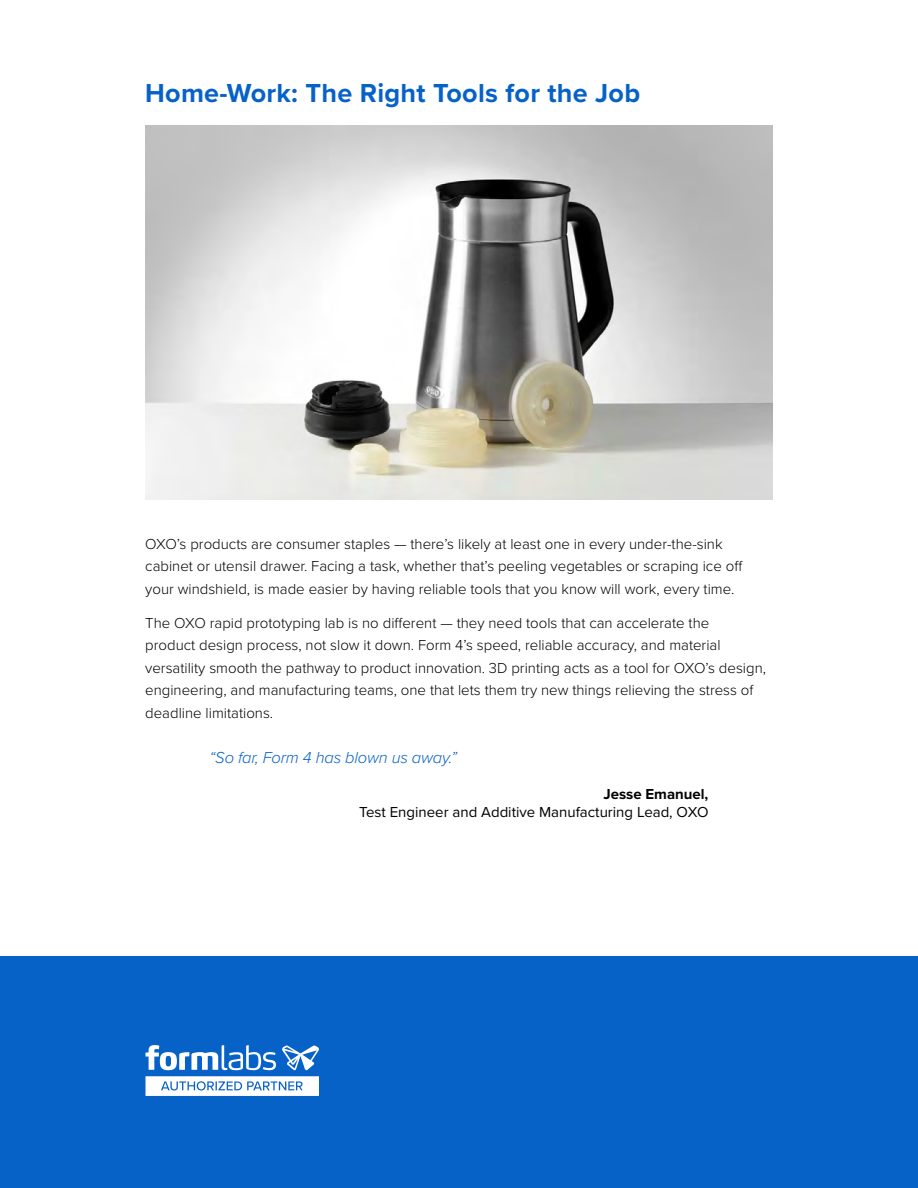
<style>
.page{position:relative;width:918px;height:1188px;background:#fff}
.page>*{position:absolute;margin:0;border:0;box-sizing:border-box;transform-origin:0 0}
.t1{font:700 27px "Proxima Nova";letter-spacing:.01em;color:#0762c8}
.t2{font:italic 300 16.5px "Proxima Nova";letter-spacing:-.01em;color:#0762c8}
.t3{font:300 15px/22.5px "Proxima Nova";color:#000}
.t4{font:15px "Proxima Nova";color:#000}
.t5{font:700 15px "Proxima Nova";color:#000}
</style>
<div class="page">
<div style="left:0;top:956px;width:918px;height:232px;background:#0762c8"></div>
<svg style="left:146px;top:1045px;width:173px;height:51px"></svg>
<img style="left:145px;top:125px;width:627px;height:374px">
<h1 class="t1" style="left:145px;top:73px;width:496px">Home-Work: The Right Tools for the Job</h1>
<p class="t3" style="left:145px;top:532px;width:599px">OXO’s products are consumer staples — there’s likely at least one in every under-the-sink cabinet or utensil drawer. Facing a task, whether that’s peeling vegetables or scraping ice off your windshield, is made easier by having reliable tools that you know will work, every time.</p>
<p class="t3" style="left:145px;top:610px;width:622px">The OXO rapid prototyping lab is no different — they need tools that can accelerate the<br>product design process, not slow it down. Form 4’s speed, reliable accuracy, and material versatility smooth the pathway to product innovation. 3D printing acts as a tool for OXO’s design, engineering, and manufacturing teams, one that lets them try new things relieving the stress of deadline limitations.</p>
<p class="t2" style="left:210px;top:745px;width:249px">“So far, Form 4 has blown us away.”</p>
<p class="t5" style="left:603px;top:782px;width:106px">Jesse Emanuel,</p>
<p class="t4" style="left:359px;top:800px;width:351px">Test Engineer and Additive Manufacturing Lead, OXO</p>
</div>
